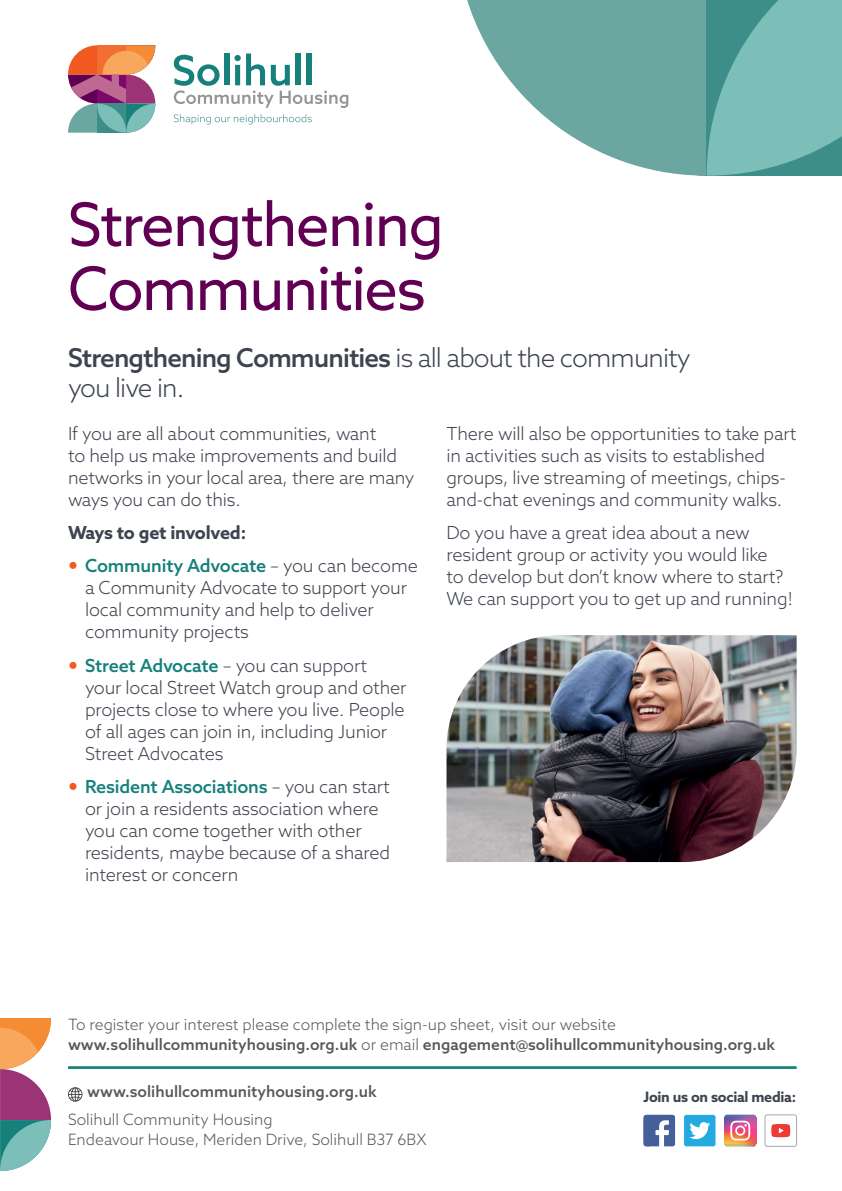
<style>
.page{position:relative;width:842px;height:1191px;background:#fff}
.page>*{position:absolute;margin:0;border:0;box-sizing:border-box;transform-origin:0 0}
.t1{font:60px/64px "Azo Sans";letter-spacing:-.03em;color:#610053}
.t2{font:300 26px/30px "Azo Sans";letter-spacing:-.035em;color:#3e444f}
.t3{font:300 18px/22px "Azo Sans";letter-spacing:-.01em;color:#3e444f}
.t4{font:700 18px/33.4px "Azo Sans";letter-spacing:-.02em;color:#3e444f}
.t5{font:500 15.6px/19.8px "Azo Sans";color:#57585a}
.t6{font:300 15.6px/19.8px "Azo Sans";color:#57585a}
.t7{font:700 14.4px "Azo Sans";letter-spacing:-.02em;color:#3e444f}
.s1{font-weight:500}
.s2{font-weight:500;color:#16807b}
.s3{font-weight:300}
</style>
<div class="page">
<svg style="left:467px;top:0;width:240px;height:175px;fill:#6ba6a1"></svg>
<svg style="left:707px;top:0;width:135px;height:175px;background:#6cb2ac"></svg>
<img style="left:724px;top:1115px;width:32px;height:31px">
<svg style="left:726px;top:1114px;width:29px;height:26px"></svg>
<div style="left:684px;top:1114px;width:31px;height:32px;background:#24aae1;border-radius:2px"></div>
<svg style="left:689px;top:1122px;width:21px;height:17px"></svg>
<svg style="left:643px;top:1114px;width:32px;height:32px"></svg>
<div style="left:765px;top:1114px;width:32px;height:32px;border:1px solid #a8a9ad;border-radius:2px"></div>
<svg style="left:771px;top:1124px;width:19px;height:13px"></svg>
<hr style="left:68px;top:1066px;width:729px;height:3px;background:#16807b">
<svg style="left:0;top:1018px;width:51px;height:153px"></svg>
<svg style="left:174px;top:54px;width:174px;height:54px"></svg>
<svg style="left:174px;top:114px;width:138px;height:10px"></svg>
<svg style="left:68px;top:45px;width:87px;height:88px;background:#b28a86"></svg>
<svg style="left:68px;top:1087px;width:14px;height:14px"></svg>
<img style="left:446px;top:635px;width:351px;height:227px">
<h1 class="t1" style="left:68px;top:192px;width:377px">Strengthening<br>Communities</h1>
<h2 class="t2" style="left:68px;top:342px;width:624px"><span class="s1">Strengthening Communities</span> is all about the community you live in.</h2>
<p class="t3" style="left:68px;top:422px;width:348px">If you are all about communities, want<br>to help us make improvements and build networks in your local area, there are many ways you can do this.</p>
<p class="t4" style="left:85px;top:515px;width:334px;text-indent:-17px">Ways to get involved:<br><span class="s2">Community Advocate</span> <span class="s3">– you can become</span></p>
<p class="t3" style="left:85px;top:576px;width:324px">a Community Advocate to support your local community and help to deliver community projects</p>
<p class="t3" style="left:85px;top:654px;width:323px"><span class="s2">Street Advocate</span> – you can support your local Street Watch group and other projects close to where you live. People of all ages can join in, including Junior Street Advocates</p>
<p class="t3" style="left:85px;top:775px;width:307px"><span class="s2">Resident Associations</span> – you can start or join a residents association where you can come together with other residents, maybe because of a shared interest or concern</p>
<p class="t3" style="left:446px;top:422px;width:351px">There will also be opportunities to take part in activities such as visits to established groups, live streaming of meetings, chips&shy;and-chat evenings and community walks.</p>
<p class="t3" style="left:446px;top:521px;width:348px">Do you have a great idea about a new resident group or activity you would like<br>to develop but don’t know where to start?<br>We can support you to get up and running!</p>
<p class="t5" style="left:68px;top:1014px;width:708px"><span class="s3">To register your interest please complete the sign-up sheet, visit our website </span>www.solihullcommunityhousing.org.uk <span class="s3">or email</span> engagement@solihullcommunityhousing.org.uk</p>
<p class="t5" style="left:87px;top:1081px;width:291px">www.solihullcommunityhousing.org.uk</p>
<p class="t6" style="left:68px;top:1109px;width:360px">Solihull Community Housing<br>Endeavour House, Meriden Drive, Solihull B37 6BX</p>
<p class="t7" style="left:643px;top:1087px;width:154px">Join us on social media:</p>
</div>
